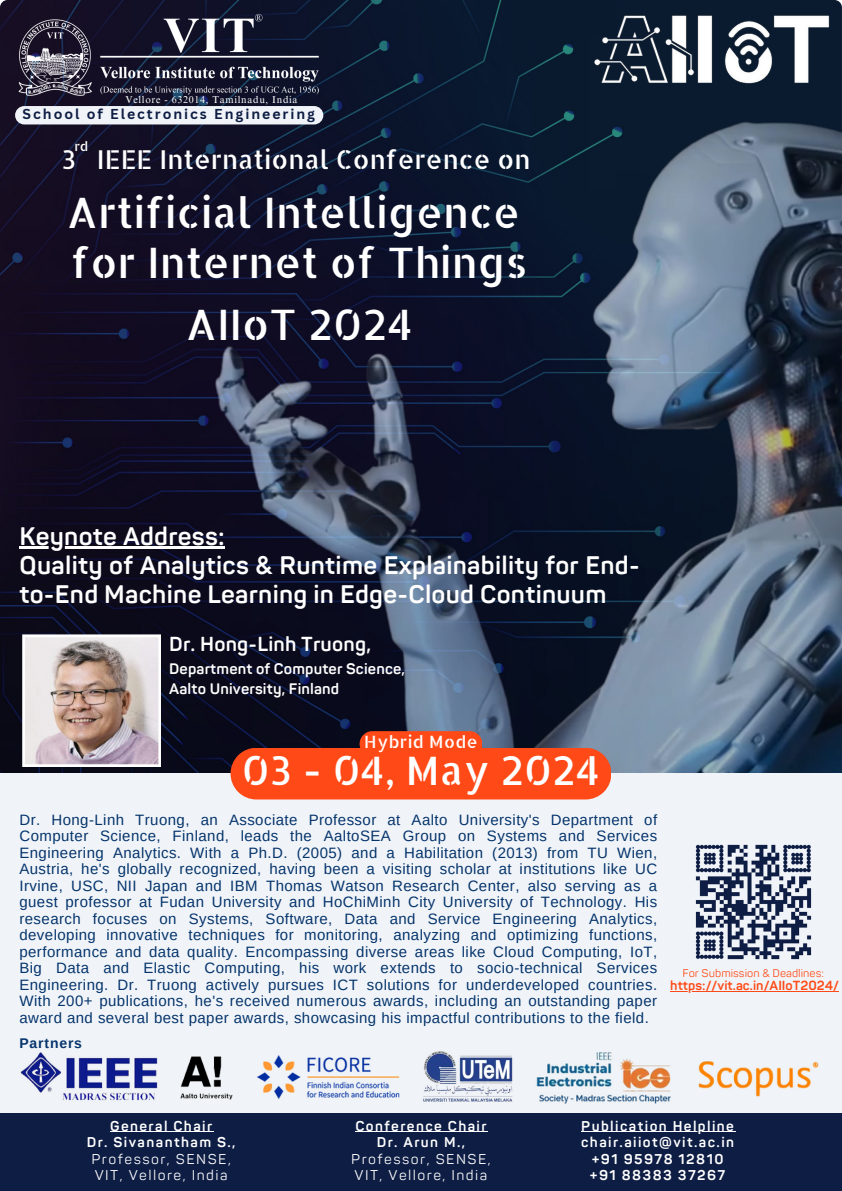
<style>
.page{position:relative;width:842px;height:1191px;background:#fff}
.page>*{position:absolute;margin:0;border:0;box-sizing:border-box;transform-origin:0 0}
.t1{font:42px/50.2px "Allerta Stencil";color:#fff}
.t2{font:40px "Allerta Stencil";color:#fff}
.t3{font:26px "Allerta Stencil";color:#fff}
.t4{font:700 25px/29.2px "Panton";letter-spacing:.01em;color:#fff}
.t5{font:700 20px "Panton";letter-spacing:.01em;color:#fff}
.t6{font:17px "Allerta Stencil";letter-spacing:.03em;color:#fff}
.t7{font:15px/16.5px "Arimo";letter-spacing:.03em;color:#05346c;text-align:justify}
.t8{font:700 15px/20.2px "Panton";letter-spacing:.01em;color:#fff}
.t9{font:700 14px/16.5px "Panton";letter-spacing:.1em;color:#fff;text-align:center}
.t10{font:14px "Panton";letter-spacing:.1em;color:#fff}
.t11{font:700 14px "Canva Sans";letter-spacing:.14em;color:#0e1d44}
.t12{font:700 14px "Arimo";letter-spacing:.06em;color:#05346c}
.t13{font:700 13px "Panton";color:#ff4a17}
.t14{font:13px "Allerta Stencil";color:#fff}
.t15{font:11px "Panton";color:#ff4a17}
.t16{font:10px "Times NRMT Pro";letter-spacing:.07em;color:#fff}
.s1{font-weight:400}
</style>
<div class="page">
<img style="left:0;top:0;width:842px;height:888px;border-radius:8px">
<img style="left:161px;top:112px;width:681px;height:661px">
<div style="left:0;top:773px;width:842px;height:417px;background:#f0f4f8"></div>
<div style="left:0;top:1112px;width:842px;height:78px;background:#0e1d44"></div>
<img style="left:14px;top:11px;width:306px;height:85px">
<img style="left:591px;top:11px;width:241px;height:74px">
<div style="left:15px;top:106px;width:308px;height:18px;background:#f0f4f8;border-radius:9px"></div>
<img style="left:695px;top:844px;width:117px;height:116px">
<hr style="left:670px;top:990px;width:169px;height:1px;background:#ff4a17">
<img style="left:20px;top:1052px;width:138px;height:49px">
<img style="left:257px;top:1055px;width:143px;height:44px">
<img style="left:423px;top:1051px;width:90px;height:51px">
<img style="left:536px;top:1052px;width:135px;height:52px">
<img style="left:698px;top:1061px;width:121px;height:36px">
<img style="left:180px;top:1056px;width:53px;height:44px">
<div style="left:231px;top:747px;width:380px;height:52px;background:#ff4a17"></div>
<div style="left:360px;top:731px;width:122px;height:25px;background:#ff4a17;border-radius:13px"></div>
<img style="left:22px;top:634px;width:139px;height:133px">
<hr style="left:581px;top:1131px;width:154px;height:1px;background:#fff">
<hr style="left:110px;top:1131px;width:104px;height:1px;background:#fff">
<hr style="left:355px;top:1131px;width:133px;height:1px;background:#fff">
<hr style="left:19px;top:546px;width:206px;height:2px;background:#fff">
<h6 class="t16" style="left:126px;top:96px;width:174px">Vellore - 632014, Tamilnadu, India</h6>
<p class="t11" style="left:23px;top:104px;width:294px">School of Electronics Engineering</p>
<p class="t14" style="left:74px;top:138px;width:15px">rd</p>
<p class="t3" style="left:61px;top:142px;width:471px">3 IEEE International Conference on</p>
<p class="t1" style="left:67px;top:186px;width:462px">Artificial Intelligence for Internet of Things</p>
<h5 class="t1" style="left:186px;top:299px;width:228px">AIIoT 2024</h5>
<h6 class="t4" style="left:19px;top:522px;width:622px">Keynote Address:<br>Quality of Analytics &amp; Runtime Explainability for End&shy;to-End Machine Learning in Edge-Cloud Continuum</h6>
<h6 class="t5" style="left:169px;top:632px;width:203px">Dr. Hong-Linh Truong,</h6>
<h6 class="t8" style="left:169px;top:659px;width:237px">Department of Computer Science,<br>Aalto University, Finland</h6>
<h1 class="t6" style="left:364px;top:730px;width:115px">Hybrid Mode</h1>
<h4 class="t2" style="left:242px;top:743px;width:360px">03 - 04, May 2024</h4>
<h6 class="t7" style="left:19px;top:811px;width:639px">Dr. Hong-Linh Truong, an Associate Professor at Aalto University's Department of Computer Science, Finland, leads the AaltoSEA Group on Systems and Services Engineering Analytics. With a Ph.D. (2005) and a Habilitation (2013) from TU Wien, Austria, he's globally recognized, having been a visiting scholar at institutions like UC Irvine, USC, NII Japan and IBM Thomas Watson Research Center, also serving as a guest professor at Fudan University and HoChiMinh City University of Technology. His research focuses on Systems, Software, Data and Service Engineering Analytics, developing innovative techniques for monitoring, analyzing and optimizing functions, performance and data quality. Encompassing diverse areas like Cloud Computing, IoT, Big Data and Elastic Computing, his work extends to socio-technical Services Engineering. Dr. Truong actively pursues ICT solutions for underdeveloped countries.<br>With 200+ publications, he's received numerous awards, including an outstanding paper award and several best paper awards, showcasing his impactful contributions to the field.</h6>
<h5 class="t12" style="left:19px;top:1035px;width:64px">Partners</h5>
<h5 class="t15" style="left:682px;top:966px;width:143px">For Submission &amp; Deadlines:</h5>
<h3 class="t13" style="left:670px;top:977px;width:170px">https://vit.ac.in/AIIoT2024/</h3>
<p class="t9" style="left:87px;top:1118px;width:150px">General Chair<br>Dr. Sivanantham S.,<br><span class="s1">Professor, SENSE,</span></p>
<p class="t10" style="left:95px;top:1167px;width:134px">VIT, Vellore, India</p>
<p class="t9" style="left:351px;top:1118px;width:141px">Conference Chair<br>Dr. Arun M.,<br><span class="s1">Professor, SENSE,</span></p>
<p class="t10" style="left:355px;top:1167px;width:134px">VIT, Vellore, India</p>
<h6 class="t9" style="left:581px;top:1118px;width:155px">Publication Helpline chair.aiiot@vit.ac.in +91 95978 12810</h6>
<p class="t9" style="left:590px;top:1167px;width:137px">+91 88383 37267</p>
</div>
